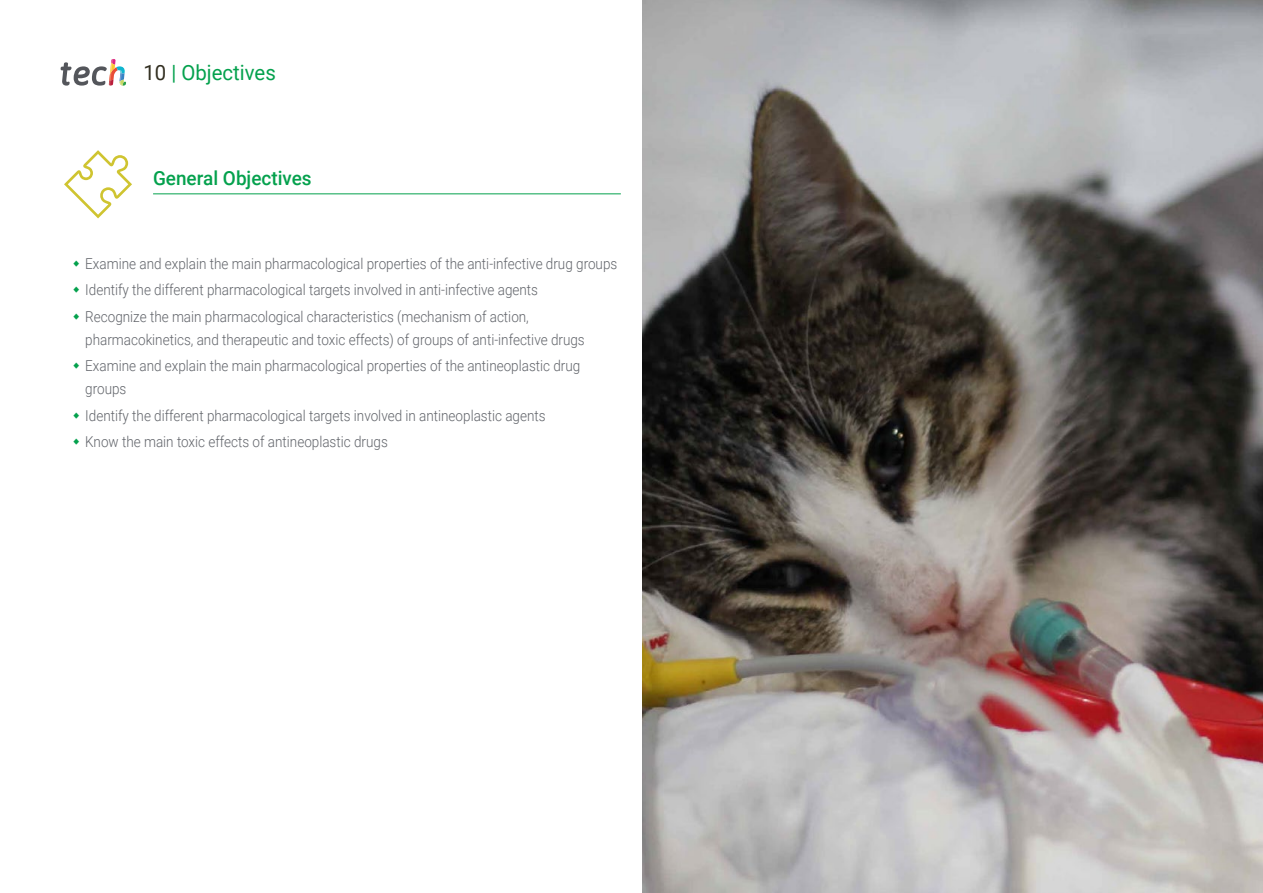
<style>
.page{position:relative;width:1263px;height:893px;background:#fff}
.page>*{position:absolute;margin:0;border:0;box-sizing:border-box;transform-origin:0 0}
.t1{font:21px "Roboto";color:#04a14d}
.t2{font:500 19.5px "Roboto";color:#04a14d}
.t3{font:300 15px/26.7px "Roboto";color:#61646a;scale:.9 1}
.s1{color:#312e20}
</style>
<div class="page">
<hr style="left:153px;top:193px;width:468px;height:1px;background:#04a14d">
<svg style="left:64px;top:150px;width:68px;height:68px"></svg>
<img style="left:642px;top:0;width:621px;height:893px">
<svg style="left:61px;top:59px;width:65px;height:27px"></svg>
<h1 class="t1" style="left:144px;top:57px;width:134px"><span class="s1">10</span> | Objectives</h1>
<h2 class="t2" style="left:153px;top:165px;width:160px">General Objectives</h2>
<p class="t3" style="left:85px;top:249px;width:593px">Examine and explain the main pharmacological properties of the anti-infective drug groups<br>Identify the different pharmacological targets involved in anti-infective agents<br>Recognize the main pharmacological characteristics (mechanism of action,</p>
<p class="t3" style="left:85px;top:325px;width:556px">pharmacokinetics, and therapeutic and toxic effects) of groups of anti-infective drugs<br>Examine and explain the main pharmacological properties of the antineoplastic drug</p>
<p class="t3" style="left:85px;top:374px;width:513px">groups<br>Identify the different pharmacological targets involved in antineoplastic agents<br>Know the main toxic effects of antineoplastic drugs</p>
</div>
